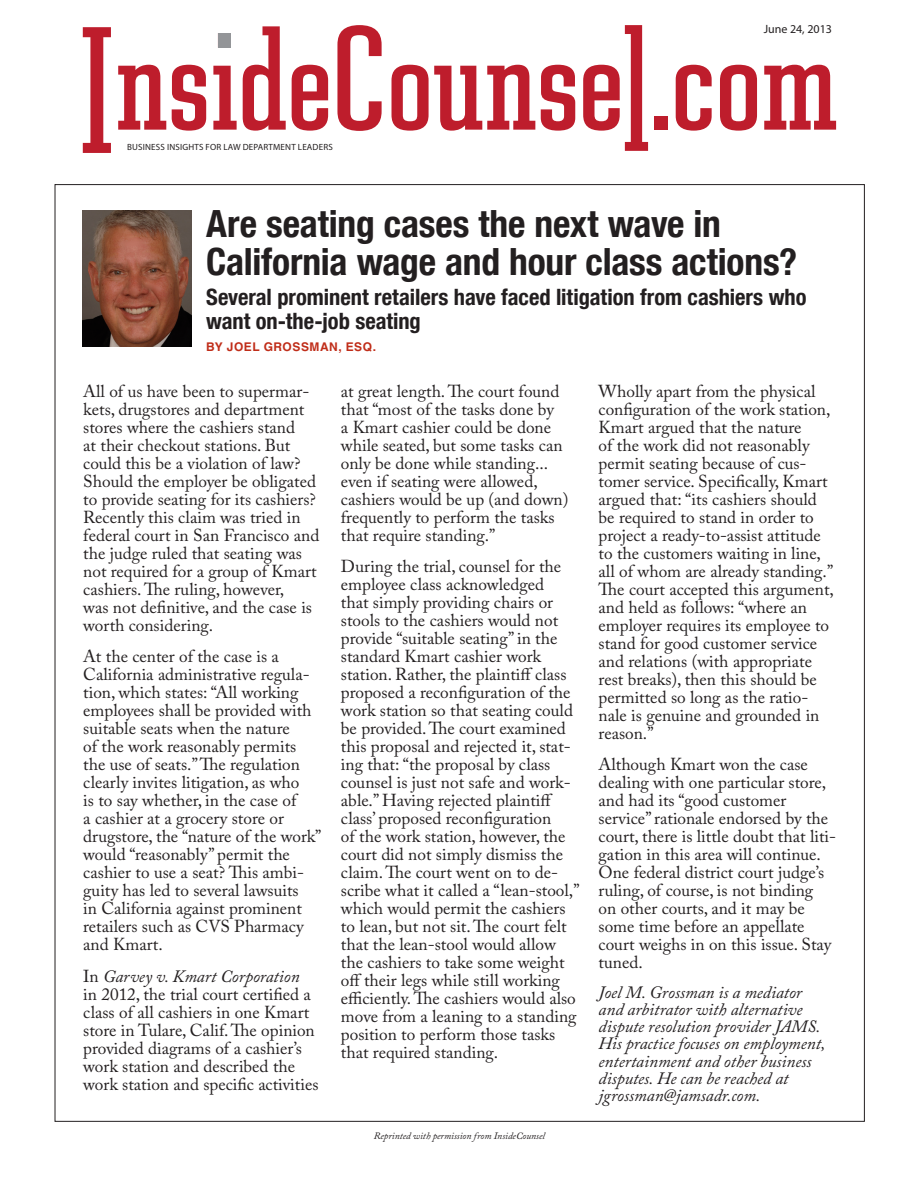
<style>
.page{position:relative;width:918px;height:1188px;background:#fff}
.page>*{position:absolute;margin:0;border:0;box-sizing:border-box;transform-origin:0 0}
.dept_hed{font:700 condensed 37.5px/37.5px "Helvetica Neue LT Com";letter-spacing:-.005em;color:#231f20}
.dept_hed-2{font:700 condensed 22.5px/24px "Helvetica Neue LT Com";color:#231f20}
.t1{font:17.25px/18px "Adobe Caslon Pro";color:#231f20}
.t2{font:italic 17.25px/17.2px "Adobe Caslon Pro";color:#231f20}
.dept_hed-3{font:700 12px "Helvetica LT Std";letter-spacing:.04em;color:#c02d19}
.t3{font:12px "Myriad Pro";color:#231f20}
.t4{font:italic 9.75px "Adobe Caslon Pro";color:#231f20}
.t5{font:9px "Myriad Pro";letter-spacing:.02em;color:#231f20}
.s1{font-style:italic}
</style>
<div class="page">
<svg style="left:83px;top:27px;width:28px;height:126px"></svg>
<svg style="left:118px;top:65px;width:48px;height:65px"></svg>
<svg style="left:172px;top:65px;width:34px;height:66px"></svg>
<svg style="left:213px;top:33px;width:24px;height:97px"></svg>
<svg style="left:243px;top:26px;width:43px;height:105px"></svg>
<svg style="left:292px;top:65px;width:36px;height:66px"></svg>
<svg style="left:337px;top:25px;width:45px;height:106px"></svg>
<svg style="left:392px;top:65px;width:143px;height:66px"></svg>
<svg style="left:541px;top:65px;width:34px;height:66px"></svg>
<svg style="left:583px;top:25px;width:65px;height:126px"></svg>
<div style="left:655px;top:116px;width:13px;height:14px;background:#be1d2c"></div>
<svg style="left:676px;top:65px;width:36px;height:66px"></svg>
<svg style="left:720px;top:65px;width:37px;height:66px"></svg>
<svg style="left:764px;top:65px;width:72px;height:65px"></svg>
<div style="left:218px;top:33px;width:13px;height:15px;background:#939598"></div>
<img style="left:82px;top:211px;width:109px;height:135px">
<p class="t5" style="left:127px;top:142px;width:207px">BUSINESS INSIGHTS FOR LAW DEPARTMENT LEADERS</p>
<p class="t3" style="left:764px;top:22px;width:70px">June 24, 2013</p>
<p class="dept_hed" style="left:206px;top:205px;width:592px">Are seating cases the next wave in<br>California wage and hour class actions?</p>
<p class="dept_hed-2" style="left:206px;top:285px;width:602px">Several prominent retailers have faced litigation from cashiers who want on-the-job seating</p>
<p class="dept_hed-3" style="left:206px;top:340px;width:171px">BY JOEL GROSSMAN, ESQ.</p>
<p class="t1" style="left:83px;top:382px;width:238px">All of us have been to supermar&shy;kets, drugstores and department stores where the cashiers stand<br>at their checkout stations. But could this be a violation of law?<br>Should the employer be obligated to provide seating for its cashiers?<br>Recently this claim was tried in federal court in San Francisco and the judge ruled that seating was not required for a group of Kmart cashiers. The ruling, however,<br>was not definitive, and the case is worth considering.</p>
<p class="t1" style="left:83px;top:648px;width:240px">At the center of the case is a<br>California administrative regula&shy;tion, which states: “All working employees shall be provided with suitable seats when the nature<br>of the work reasonably permits the use of seats.” The regulation clearly invites litigation, as who<br>is to say whether, in the case of<br>a cashier at a grocery store or drugstore, the “nature of the work” would “reasonably” permit the cashier to use a seat? This ambi&shy;guity has led to several lawsuits<br>in California against prominent retailers such as CVS Pharmacy and Kmart.</p>
<p class="t1" style="left:83px;top:967px;width:237px">In <span class="s1">Garvey v. Kmart Corporation<br></span>in 2012, the trial court certified a class of all cashiers in one Kmart store in Tulare, Calif. The opinion provided diagrams of a cashier’s work station and described the work station and specific activities</p>
<p class="t1" style="left:341px;top:382px;width:229px">at great length. The court found that “most of the tasks done by<br>a Kmart cashier could be done while seated, but some tasks can only be done while standing... even if seating were allowed, cashiers would be up (and down) frequently to perform the tasks that require standing.”</p>
<p class="t1" style="left:341px;top:558px;width:240px">During the trial, counsel for the employee class acknowledged<br>that simply providing chairs or stools to the cashiers would not provide “suitable seating” in the standard Kmart cashier work station. Rather, the plaintiff class proposed a reconfiguration of the work station so that seating could be provided. The court examined this proposal and rejected it, stat&shy;ing that: “the proposal by class counsel is just not safe and work&shy;able.” Having rejected plaintiff class’ proposed reconfiguration<br>of the work station, however, the court did not simply dismiss the claim. The court went on to de&shy;scribe what it called a “lean-stool,” which would permit the cashiers to lean, but not sit. The court felt that the lean-stool would allow the cashiers to take some weight off their legs while still working efficiently. The cashiers would also move from a leaning to a standing position to perform those tasks that required standing.</p>
<p class="t4" style="left:374px;top:1130px;width:173px">Reprinted with permission from InsideCounsel</p>
<p class="t1" style="left:599px;top:382px;width:237px">Wholly apart from the physical configuration of the work station,<br>Kmart argued that the nature<br>of the work did not reasonably permit seating because of cus&shy;tomer service. Specifically, Kmart argued that: “its cashiers should be required to stand in order to project a ready-to-assist attitude to the customers waiting in line, all of whom are already standing.”<br>The court accepted this argument, and held as follows: “where an employer requires its employee to stand for good customer service and relations (with appropriate rest breaks), then this should be permitted so long as the ratio&shy;nale is genuine and grounded in reason.”</p>
<p class="t1" style="left:599px;top:756px;width:239px">Although Kmart won the case dealing with one particular store, and had its “good customer service” rationale endorsed by the court, there is little doubt that liti&shy;gation in this area will continue.<br>One federal district court judge’s ruling, of course, is not binding<br>on other courts, and it may be some time before an appellate court weighs in on this issue. Stay tuned.</p>
<p class="t2" style="left:599px;top:983px;width:228px">Joel M. Grossman is a mediator and arbitrator with alternative dispute resolution provider JAMS.<br>His practice focuses on employment, entertainment and other business disputes. He can be reached at jgrossman@jamsadr.com.</p>
</div>
